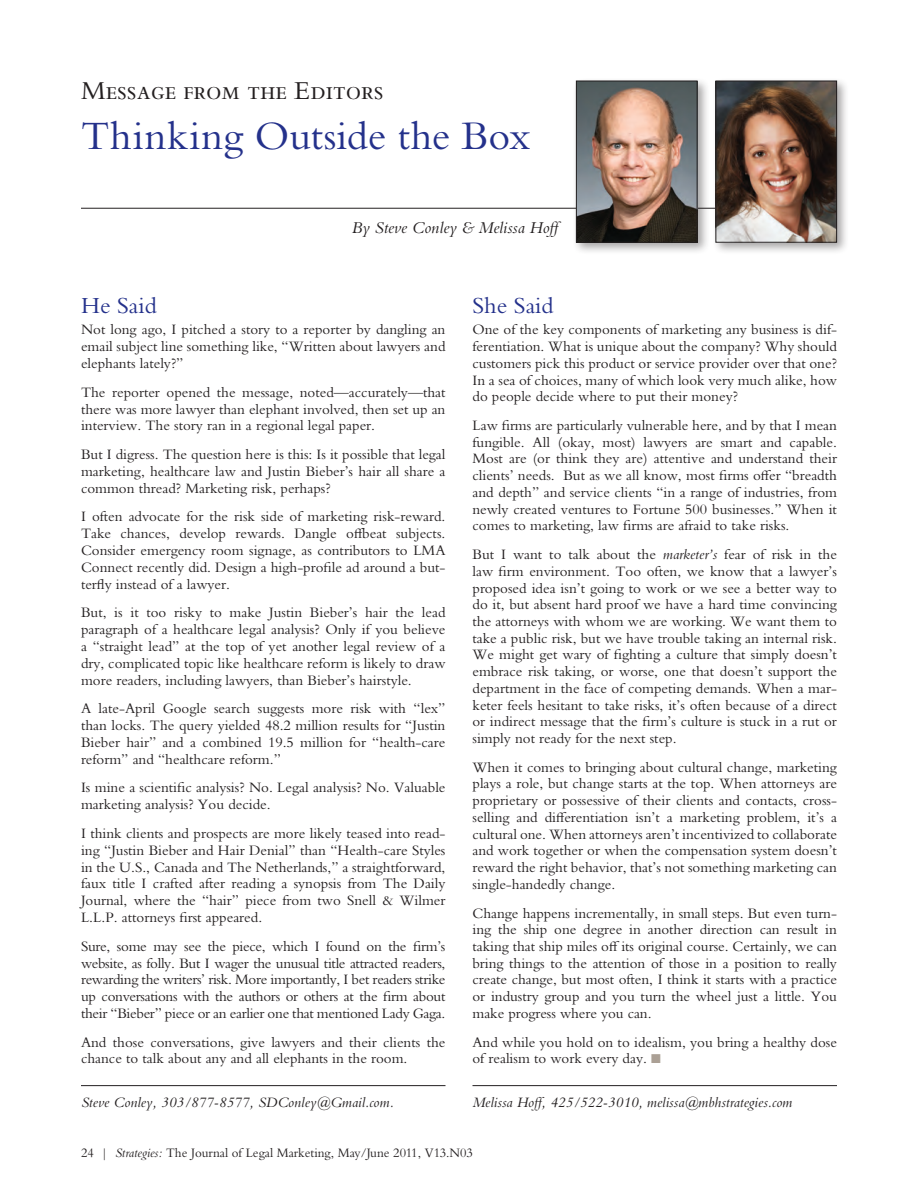
<style>
.page{position:relative;width:918px;height:1188px;background:#fff}
.page>*{position:absolute;margin:0;border:0;box-sizing:border-box;transform-origin:0 0}
.t1{font:42px "Bembo Std";letter-spacing:.005em;color:#24318b}
.t2{font:27px "Bembo Std";color:#231f20}
.t3{font:24px "Bembo Std";color:#24318b}
.t4{font:italic 17.25px "Bembo Std";color:#231f20}
.t5{font:15px/16.8px "Bembo Std";color:#231f20;text-align:justify}
.t6{font:italic 15px "Bembo Std";color:#231f20}
.t7{font:13.5px "Bembo Std";color:#231f20}
.s1{font-style:italic}
.s2{color:#aba095}
</style>
<div class="page">
<hr style="left:81px;top:208px;width:756px;height:1px;background:#231f20">
<hr style="left:81px;top:1085px;width:365px;height:1px;background:#231f20">
<hr style="left:472px;top:1085px;width:365px;height:1px;background:#231f20">
<div style="left:712px;top:77px;width:137px;height:178px;background:#231f20;opacity:.4"></div>
<img style="left:718px;top:83px;width:117px;height:158px">
<div style="left:716px;top:81px;width:121px;height:162px;border:1px solid #231f20"></div>
<div style="left:572px;top:77px;width:138px;height:178px;background:#231f20;opacity:.4"></div>
<img style="left:578px;top:83px;width:118px;height:158px">
<div style="left:576px;top:81px;width:122px;height:162px;border:1px solid #231f20"></div>
<h2 class="t2" style="left:81px;top:75px;width:304px">Message from the Editors</h2>
<h1 class="t1" style="left:81px;top:111px;width:451px">Thinking Outside the Box</h1>
<p class="t4" style="left:352px;top:218px;width:214px">By Steve Conley &amp; Melissa Hoff</p>
<h3 class="t3" style="left:81px;top:292px;width:77px">He Said</h3>
<p class="t5" style="left:81px;top:321px;width:366px">Not long ago, I pitched a story to a reporter by dangling an email subject line something like, “Written about lawyers and elephants lately?”</p>
<p class="t5" style="left:81px;top:383px;width:366px">The reporter opened the message, noted—accurately—that there was more lawyer than elephant involved, then set up an interview. The story ran in a regional legal paper.</p>
<p class="t5" style="left:81px;top:446px;width:366px">But I digress. The question here is this: Is it possible that legal marketing, healthcare law and Justin Bieber’s hair all share a common thread? Marketing risk, perhaps?</p>
<p class="t5" style="left:81px;top:508px;width:366px">I often advocate for the risk side of marketing risk-reward.<br>Take chances, develop rewards. Dangle offbeat subjects.<br>Consider emergency room signage, as contributors to LMA Connect recently did. Design a high-profile ad around a but&shy;terfly instead of a lawyer.</p>
<p class="t5" style="left:81px;top:604px;width:366px">But, is it too risky to make Justin Bieber’s hair the lead paragraph of a healthcare legal analysis? Only if you believe a “straight lead” at the top of yet another legal review of a dry, complicated topic like healthcare reform is likely to draw more readers, including lawyers, than Bieber’s hairstyle.</p>
<p class="t5" style="left:81px;top:700px;width:366px">A late-April Google search suggests more risk with “lex” than locks. The query yielded 48.2 million results for “Justin Bieber hair” and a combined 19.5 million for “health-care reform” and “healthcare reform.”</p>
<p class="t5" style="left:81px;top:779px;width:366px">Is mine a scientific analysis? No. Legal analysis? No. Valuable marketing analysis? You decide.</p>
<p class="t5" style="left:81px;top:825px;width:366px">I think clients and prospects are more likely teased into read&shy;ing “Justin Bieber and Hair Denial” than “Health-care Styles in the U.S., Canada and The Netherlands,” a straightforward, faux title I crafted after reading a synopsis from The Daily Journal, where the “hair” piece from two Snell &amp; Wilmer L.L.P. attorneys first appeared.</p>
<p class="t5" style="left:81px;top:937px;width:366px">Sure, some may see the piece, which I found on the firm’s website, as folly. But I wager the unusual title attracted readers, rewarding the writers’ risk. More importantly, I bet readers strike up conversations with the authors or others at the firm about their “Bieber” piece or an earlier one that mentioned Lady Gaga.</p>
<p class="t5" style="left:81px;top:1033px;width:366px">And those conversations, give lawyers and their clients the chance to talk about any and all elephants in the room.</p>
<p class="t6" style="left:81px;top:1094px;width:315px">Steve Conley, 303/877-8577, SDConley@Gmail.com.</p>
<h3 class="t3" style="left:472px;top:292px;width:82px">She Said</h3>
<p class="t5" style="left:472px;top:321px;width:366px">One of the key components of marketing any business is dif&shy;ferentiation. What is unique about the company? Why should customers pick this product or service provider over that one?<br>In a sea of choices, many of which look very much alike, how do people decide where to put their money?</p>
<p class="t5" style="left:472px;top:417px;width:366px">Law firms are particularly vulnerable here, and by that I mean fungible. All (okay, most) lawyers are smart and capable.<br>Most are (or think they are) attentive and understand their clients’ needs. But as we all know, most firms offer “breadth and depth” and service clients “in a range of industries, from newly created ventures to Fortune 500 businesses.” When it comes to marketing, law firms are afraid to take risks.</p>
<p class="t5" style="left:472px;top:546px;width:366px">But I want to talk about the <span class="s1">marketer’s</span> fear of risk in the law firm environment. Too often, we know that a lawyer’s proposed idea isn’t going to work or we see a better way to do it, but absent hard proof we have a hard time convincing the attorneys with whom we are working. We want them to take a public risk, but we have trouble taking an internal risk.<br>We might get wary of fighting a culture that simply doesn’t embrace risk taking, or worse, one that doesn’t support the department in the face of competing demands. When a mar&shy;keter feels hesitant to take risks, it’s often because of a direct or indirect message that the firm’s culture is stuck in a rut or simply not ready for the next step.</p>
<p class="t5" style="left:472px;top:758px;width:366px">When it comes to bringing about cultural change, marketing plays a role, but change starts at the top. When attorneys are proprietary or possessive of their clients and contacts, cross&shy;selling and differentiation isn’t a marketing problem, it’s a cultural one. When attorneys aren’t incentivized to collaborate and work together or when the compensation system doesn’t reward the right behavior, that’s not something marketing can single-handedly change.</p>
<p class="t5" style="left:472px;top:904px;width:366px">Change happens incrementally, in small steps. But even turn&shy;ing the ship one degree in another direction can result in taking that ship miles off its original course. Certainly, we can bring things to the attention of those in a position to really create change, but most often, I think it starts with a practice or industry group and you turn the wheel just a little. You make progress where you can.</p>
<p class="t5" style="left:472px;top:1033px;width:366px">And while you hold on to idealism, you bring a healthy dose of realism to work every day. <span class="s2">■</span></p>
<p class="t6" style="left:472px;top:1094px;width:321px">Melissa Hoff, 425/522-3010, melissa@mbhstrategies.com</p>
<p class="t7" style="left:81px;top:1144px;width:393px">24 | <span class="s1">Strategies:</span> The Journal of Legal Marketing, May/June 2011, V13.N03</p>
</div>
